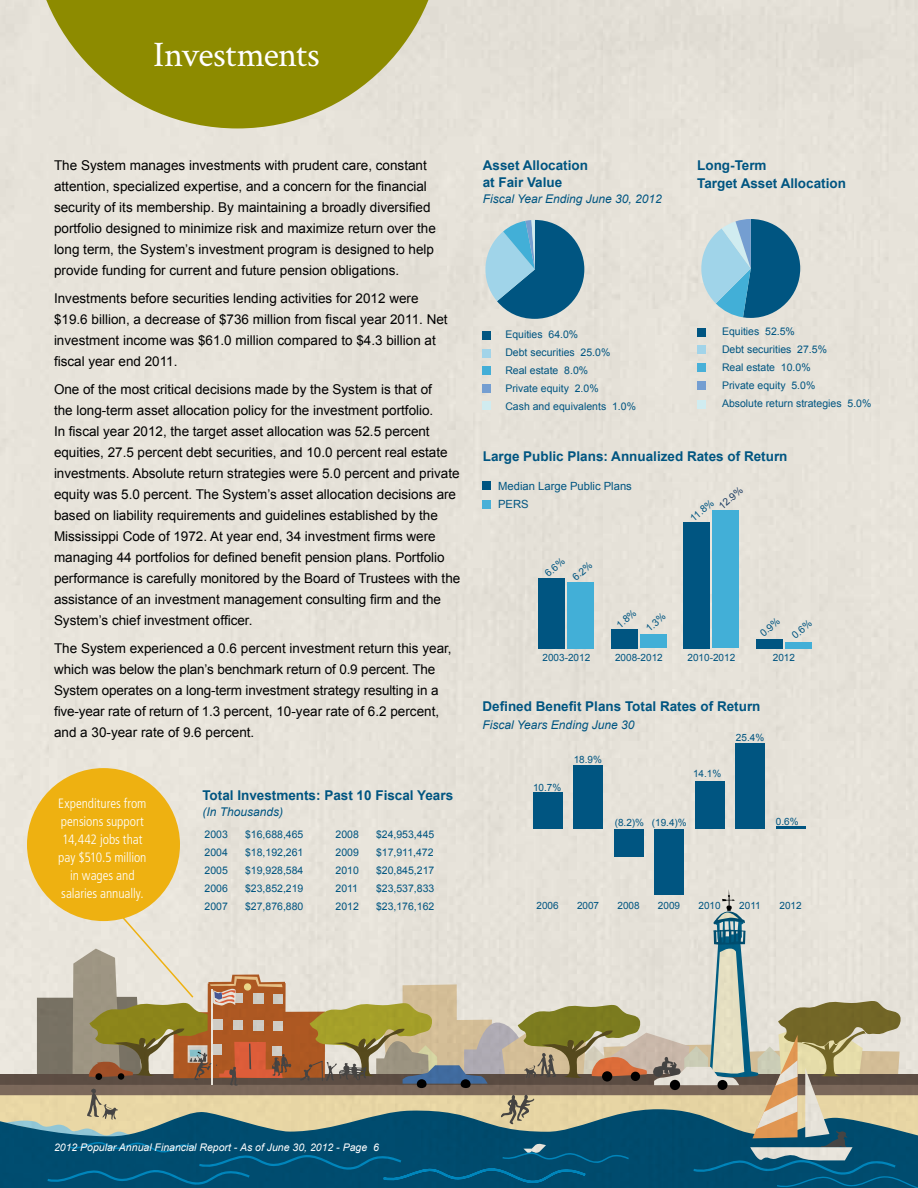
<style>
.page{position:relative;width:918px;height:1188px;background:#fff}
.page>*{position:absolute;margin:0;border:0;box-sizing:border-box;transform-origin:0 0}
.t1{font:36px "Crimson";letter-spacing:-.015em;color:#fff}
.t2{font:13.5px/21px "Arial";color:#000}
.t3{font:700 13.5px/18px "Arial";color:#005581}
.t4{font:300 condensed 13.5px/18px "Frutiger LT Std";letter-spacing:-.005em;color:#fff;text-align:center}
.t5{font:italic 12px "Arial";color:#005581}
.t6{font:11.25px/18px "Arial";color:#005581}
.t7{font:10.5px/18px "Arial";color:#005581}
.t8{font:italic 10.5px "Arial";color:#fff}
.t9{font:10.05px/20.7px "Arial";color:#005581}
.t10{font:10.05px "Arial";color:#203e64}
</style>
<div class="page">
<div style="left:0;top:0;width:918px;height:1074px;background:#e7e3da"></div>
<div style="left:697px;top:328px;width:9px;height:9px;background:#005581"></div>
<div style="left:697px;top:345px;width:9px;height:9px;background:#a2d4e9"></div>
<div style="left:697px;top:363px;width:9px;height:8px;background:#48b0d8"></div>
<div style="left:697px;top:381px;width:9px;height:9px;background:#749ed1"></div>
<div style="left:697px;top:400px;width:9px;height:9px;background:#d0ecf0"></div>
<div style="left:483px;top:331px;width:8px;height:9px;background:#005581"></div>
<div style="left:483px;top:349px;width:8px;height:9px;background:#a2d4e9"></div>
<div style="left:483px;top:401px;width:8px;height:9px;background:#d0ecf0"></div>
<div style="left:483px;top:384px;width:8px;height:9px;background:#749ed1"></div>
<div style="left:533px;top:793px;width:29px;height:36px;background:#005581"></div>
<div style="left:574px;top:765px;width:29px;height:64px;background:#005581"></div>
<div style="left:614px;top:829px;width:29px;height:28px;background:#005581"></div>
<div style="left:655px;top:829px;width:29px;height:65px;background:#005581"></div>
<div style="left:695px;top:781px;width:29px;height:48px;background:#005581"></div>
<div style="left:735px;top:743px;width:30px;height:86px;background:#005581"></div>
<hr style="left:776px;top:827px;width:29px;height:2px;background:#005581">
<svg style="left:697px;top:219px;width:103px;height:99px;background:#6ba1b9"></svg>
<svg style="left:483px;top:220px;width:101px;height:99px;background:#5b96b0"></svg>
<div style="left:483px;top:366px;width:8px;height:9px;background:#43aed7"></div>
<div style="left:539px;top:578px;width:26px;height:70px;background:#005581"></div>
<div style="left:611px;top:629px;width:26px;height:19px;background:#005581"></div>
<div style="left:684px;top:522px;width:26px;height:126px;background:#005581"></div>
<div style="left:756px;top:639px;width:27px;height:9px;background:#005581"></div>
<div style="left:568px;top:582px;width:26px;height:66px;background:#42afd7"></div>
<div style="left:640px;top:634px;width:26px;height:14px;background:#42afd7"></div>
<div style="left:713px;top:510px;width:26px;height:138px;background:#42afd7"></div>
<div style="left:785px;top:642px;width:27px;height:6px;background:#42afd7"></div>
<div style="left:482px;top:500px;width:9px;height:9px;background:#48b0d8"></div>
<div style="left:482px;top:481px;width:9px;height:9px;background:#005581"></div>
<svg style="left:31px;top:0;width:413px;height:128px;background:#aaa747"></svg>
<svg style="left:4px;top:889px;width:914px;height:299px;background:#9ea69a"></svg>
<div style="left:27px;top:768px;width:153px;height:153px;background:#eeb111;border-radius:50%"></div>
<h1 class="t1" style="left:153px;top:30px;width:168px">Investments</h1>
<p class="t2" style="left:54px;top:155px;width:383px">The System manages investments with prudent care, constant attention, specialized expertise, and a concern for the financial security of its membership. By maintaining a broadly diversified portfolio designed to minimize risk and maximize return over the long term, the System’s investment program is designed to help provide funding for current and future pension obligations.</p>
<p class="t2" style="left:54px;top:288px;width:395px">Investments before securities lending activities for 2012 were $19.6 billion, a decrease of $736 million from fiscal year 2011. Net investment income was $61.0 million compared to $4.3 billion at fiscal year end 2011.</p>
<p class="t2" style="left:54px;top:379px;width:408px">One of the most critical decisions made by the System is that of<br>the long-term asset allocation policy for the investment portfolio.<br>In fiscal year 2012, the target asset allocation was 52.5 percent equities, 27.5 percent debt securities, and 10.0 percent real estate investments. Absolute return strategies were 5.0 percent and private equity was 5.0 percent. The System’s asset allocation decisions are based on liability requirements and guidelines established by the Mississippi Code of 1972. At year end, 34 investment firms were managing 44 portfolios for defined benefit pension plans. Portfolio performance is carefully monitored by the Board of Trustees with the assistance of an investment management consulting firm and the System’s chief investment officer.</p>
<p class="t2" style="left:54px;top:637px;width:399px">The System experienced a 0.6 percent investment return this year, which was below the plan’s benchmark return of 0.9 percent. The System operates on a long-term investment strategy resulting in a five-year rate of return of 1.3 percent, 10-year rate of 6.2 percent, and a 30-year rate of 9.6 percent.</p>
<p class="t3" style="left:483px;top:158px;width:107px;line-height:16.5px">Asset Allocation at Fair Value</p>
<p class="t5" style="left:483px;top:191px;width:181px">Fiscal Year Ending June 30, 2012</p>
<p class="t3" style="left:697px;top:157px;width:150px">Long-Term<br>Target Asset Allocation</p>
<p class="t7" style="left:505px;top:326px;width:132px">Equities 64.0%<br>Debt securities 25.0%<br>Real estate 8.0%<br>Private equity 2.0%<br>Cash and equivalents 1.0%</p>
<p class="t7" style="left:722px;top:322px;width:151px">Equities 52.5%<br>Debt securities 27.5%<br>Real estate 10.0%<br>Private equity 5.0%<br>Absolute return strategies 5.0%</p>
<p class="t3" style="left:483px;top:447px;width:306px">Large Public Plans: Annualized Rates of Return</p>
<p class="t6" style="left:498px;top:477px;width:135px">Median Large Public Plans<br>PERS</p>
<p class="t9" style="left:554px;top:555px;width:24px;text-indent:-19px;rotate:-40deg">6.6%<br>6.2%</p>
<p class="t9" style="left:626px;top:605px;width:24px;line-height:21.6px;text-indent:-20px;rotate:-40deg">1.8%<br>1.3%</p>
<p class="t10" style="left:716px;top:502px;width:30px;rotate:-40deg">12.9%</p>
<p class="t9" style="left:685px;top:511px;width:29px;rotate:-40deg">11.8%</p>
<p class="t9" style="left:755px;top:626px;width:24px;rotate:-40deg">0.9%</p>
<p class="t9" style="left:787px;top:629px;width:24px;rotate:-40deg">0.6%</p>
<p class="t9" style="left:542px;top:647px;width:49px">2003-2012</p>
<p class="t9" style="left:615px;top:647px;width:49px">2008-2012</p>
<p class="t9" style="left:688px;top:647px;width:49px">2010-2012</p>
<p class="t9" style="left:773px;top:647px;width:24px">2012</p>
<p class="t3" style="left:483px;top:697px;width:280px">Defined Benefit Plans Total Rates of Return</p>
<p class="t5" style="left:483px;top:717px;width:153px">Fiscal Years Ending June 30</p>
<p class="t9" style="left:574px;top:749px;width:30px">18.9%</p>
<p class="t9" style="left:693px;top:764px;width:30px">14.1%</p>
<p class="t9" style="left:736px;top:727px;width:30px">25.4%</p>
<p class="t4" style="left:58px;top:795px;width:90px">Expenditures from pensions support<br>14,442 jobs that pay $510.5 million in wages and salaries annually.</p>
<p class="t9" style="left:533px;top:777px;width:30px">10.7%</p>
<p class="t3" style="left:202px;top:786px;width:252px">Total Investments: Past 10 Fiscal Years</p>
<p class="t5" style="left:202px;top:804px;width:82px">(In Thousands)</p>
<p class="t9" style="left:776px;top:811px;width:24px">0.6%</p>
<p class="t9" style="left:615px;top:812px;width:73px">(8.2)% (19.4)%</p>
<p class="t7" style="left:336px;top:825px;width:25px">2008</p>
<p class="t7" style="left:376px;top:825px;width:60px">$24,953,445</p>
<p class="t7" style="left:336px;top:843px;width:25px">2009</p>
<p class="t7" style="left:376px;top:843px;width:59px">$17,911,472</p>
<p class="t7" style="left:336px;top:861px;width:25px">2010</p>
<p class="t7" style="left:376px;top:861px;width:60px">$20,845,217</p>
<p class="t7" style="left:336px;top:879px;width:24px">2011</p>
<p class="t7" style="left:376px;top:879px;width:60px">$23,537,833</p>
<p class="t7" style="left:336px;top:897px;width:25px">2012</p>
<p class="t7" style="left:376px;top:897px;width:60px">$23,176,162</p>
<p class="t9" style="left:537px;top:895px;width:24px">2006</p>
<p class="t9" style="left:577px;top:895px;width:24px">2007</p>
<p class="t9" style="left:617px;top:895px;width:24px">2008</p>
<p class="t9" style="left:658px;top:895px;width:24px">2009</p>
<p class="t9" style="left:698px;top:895px;width:24px">2010</p>
<p class="t9" style="left:739px;top:895px;width:23px">2011</p>
<p class="t9" style="left:779px;top:895px;width:24px">2012</p>
<p class="t7" style="left:205px;top:825px;width:25px">2003</p>
<p class="t7" style="left:245px;top:825px;width:60px">$16,688,465</p>
<p class="t7" style="left:205px;top:843px;width:25px">2004</p>
<p class="t7" style="left:245px;top:843px;width:60px">$18,192,261</p>
<p class="t7" style="left:205px;top:861px;width:25px">2005</p>
<p class="t7" style="left:245px;top:861px;width:60px">$19,928,584</p>
<p class="t7" style="left:205px;top:879px;width:25px">2006</p>
<p class="t7" style="left:245px;top:879px;width:60px">$23,852,219</p>
<p class="t7" style="left:205px;top:897px;width:25px">2007</p>
<p class="t7" style="left:245px;top:897px;width:60px">$27,876,880</p>
<p class="t8" style="left:54px;top:1140px;width:326px">2012 Popular Annual Financial Report - As of June 30, 2012 - Page 6</p>
</div>
